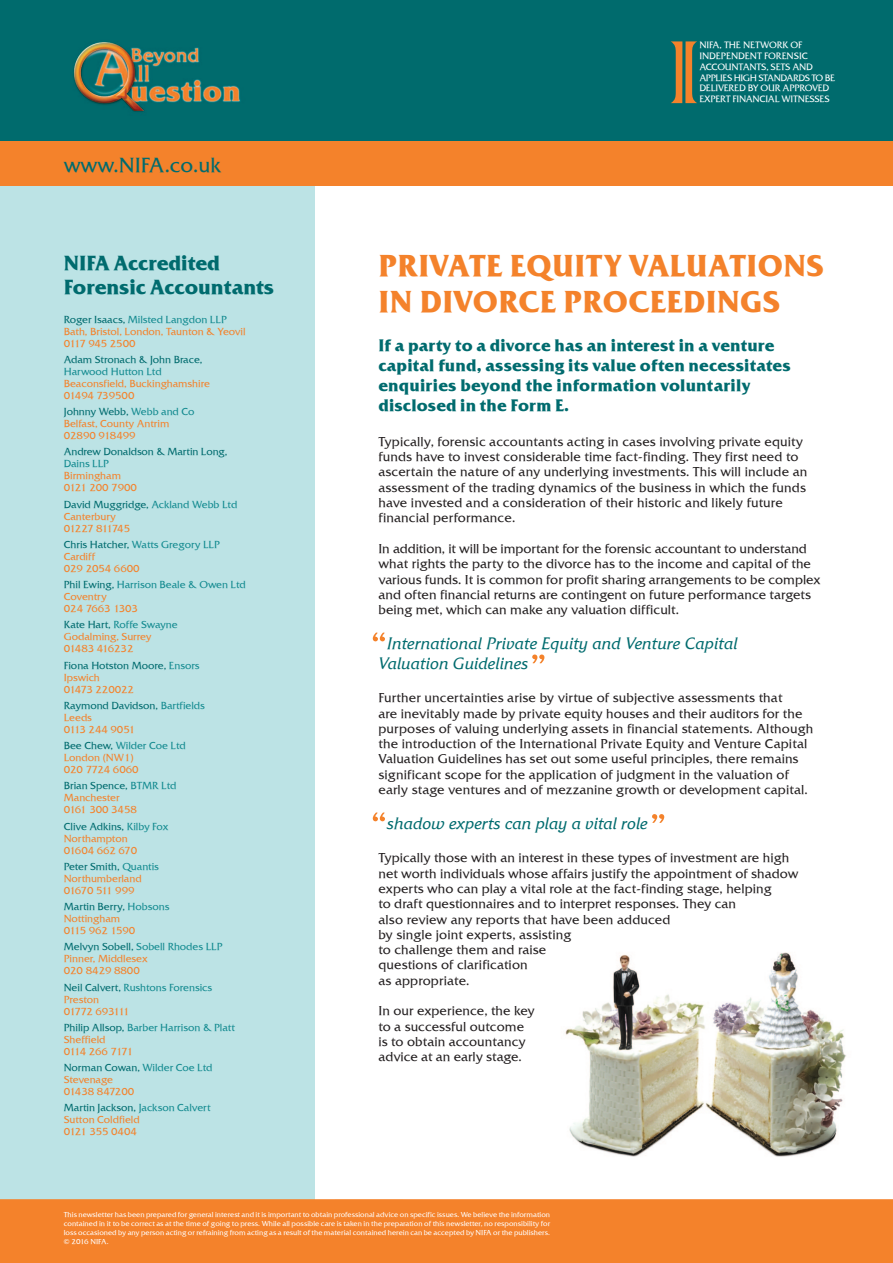
<style>
.page{position:relative;width:893px;height:1263px;background:#fff}
.page>*{position:absolute;margin:0;border:0;box-sizing:border-box;transform-origin:0 0}
.t1{font:30px/35.2px "Friz Quadrata OSTT Bold";letter-spacing:.015em;color:#f4822b}
.t2{font:20.25px/24px "Friz Quadrata OSTT Bold";color:#006b6e}
.t3{font:20.25px "Friz Quadrata TT";color:#006b6e}
.t4{font:16.5px/19.8px "Friz Quadrata OSTT Bold";letter-spacing:.01em;color:#006b6e}
.t5{font:16.5px/19.8px "Friz Quadrata OSTT Italic";letter-spacing:.015em;color:#006b6e}
.t6{font:12.75px/15.3px "Friz Quadrata TT";letter-spacing:.01em;color:#231f20}
.t7{font:10.2px/12px "Friz Quadrata TT";letter-spacing:-.005em;color:#f4822b}
.t8{font:10.2px/12px "Friz Quadrata TT";letter-spacing:-.005em;color:#006b6e}
.t9{font:10.2px/12px "Friz Quadrata TT";letter-spacing:-.005em;color:#148b90}
.t10{font:9.15px "Friz Quadrata TT";letter-spacing:-.025em;color:#fff}
.t11{font:9.15px "Friz Quadrata TT";letter-spacing:-.05em;color:#fff}
.t12{font:7.2px/9px "Friz Quadrata TT";letter-spacing:.005em;color:#fff;text-align:justify}
.t13{font:7.2px "Friz Quadrata TT";letter-spacing:-.03em;color:#fff}
.s1{color:#006b6e}
.s2{color:#148b90}
.s3{color:#f4822b}
</style>
<div class="page">
<img style="left:565px;top:952px;width:282px;height:205px">
<div style="left:0;top:181px;width:315px;height:1024px;background:#bce3e5"></div>
<div style="left:0;top:0;width:893px;height:142px;background:#006b6d"></div>
<div style="left:0;top:142px;width:893px;height:44px;background:#f4822b"></div>
<div style="left:0;top:1199px;width:893px;height:64px;background:#f4822b"></div>
<svg style="left:671px;top:41px;width:26px;height:62px;background:#837749"></svg>
<svg style="left:373px;top:632px;width:12px;height:9px"></svg>
<svg style="left:373px;top:812px;width:12px;height:9px"></svg>
<svg style="left:532px;top:654px;width:12px;height:9px"></svg>
<svg style="left:652px;top:814px;width:12px;height:9px"></svg>
<p class="t3" style="left:64px;top:152px;width:159px">www.NIFA.co.uk</p>
<p class="t2" style="left:64px;top:251px;width:212px">NIFA Accredited<br>Forensic Accountants</p>
<p class="t7" style="left:64px;top:313px;width:183px"><span class="s1">Roger Isaacs,</span> <span class="s2">Milsted Langdon LLP<br></span>Bath, Bristol, London, Taunton &amp; Yeovil<br>0117 945 2500</p>
<p class="t7" style="left:64px;top:353px;width:148px"><span class="s1">Adam Stronach &amp; John Brace,<br></span><span class="s2">Harwood Hutton Ltd<br></span>Beaconsfield, Buckinghamshire<br>01494 739500</p>
<p class="t7" style="left:64px;top:405px;width:132px"><span class="s1">Johnny Webb,</span> <span class="s2">Webb and Co<br></span>Belfast, County Antrim<br>02890 918499</p>
<p class="t8" style="left:64px;top:446px;width:165px">Andrew Donaldson &amp; Martin Long,<br><span class="s2">Dains LLP<br></span><span class="s3">Birmingham<br>0121 200 7900</span></p>
<p class="t7" style="left:64px;top:498px;width:175px"><span class="s1">David Muggridge,</span> <span class="s2">Ackland Webb Ltd<br></span>Canterbury<br>01227 811745</p>
<p class="t7" style="left:64px;top:538px;width:158px"><span class="s1">Chris Hatcher,</span> <span class="s2">Watts Gregory LLP<br></span>Cardiff<br>029 2054 6600</p>
<p class="t9" style="left:64px;top:578px;width:184px"><span class="s1">Phil Ewing,</span> Harrison Beale &amp; Owen Ltd<br><span class="s3">Coventry<br>024 7663 1303</span></p>
<p class="t7" style="left:64px;top:619px;width:115px"><span class="s1">Kate Hart,</span> <span class="s2">Roffe Swayne<br></span>Godalming, Surrey<br>01483 416232</p>
<p class="t8" style="left:64px;top:659px;width:137px">Fiona Hotston Moore, <span class="s2">Ensors<br></span><span class="s3">Ipswich<br>01473 220022</span></p>
<p class="t8" style="left:64px;top:699px;width:143px">Raymond Davidson, <span class="s2">Bartfields<br></span><span class="s3">Leeds<br>0113 244 9051</span></p>
<p class="t7" style="left:64px;top:739px;width:124px"><span class="s1">Bee Chew,</span> <span class="s2">Wilder Coe Ltd<br></span>London (NW1)<br>020 7724 6060</p>
<p class="t7" style="left:64px;top:780px;width:114px"><span class="s1">Brian Spence,</span> <span class="s2">BTMR Ltd<br></span>Manchester<br>0161 300 3458</p>
<p class="t7" style="left:64px;top:820px;width:106px"><span class="s1">Clive Adkins,</span> <span class="s2">Kilby Fox<br></span>Northampton<br>01604 662 670</p>
<p class="t7" style="left:64px;top:860px;width:97px"><span class="s1">Peter Smith,</span> <span class="s2">Quantis<br></span>Northumberland<br>01670 511 999</p>
<p class="t7" style="left:64px;top:900px;width:107px"><span class="s1">Martin Berry,</span> <span class="s2">Hobsons<br></span>Nottingham<br>0115 962 1590</p>
<p class="t7" style="left:64px;top:941px;width:160px"><span class="s1">Melvyn Sobell,</span> <span class="s2">Sobell Rhodes LLP<br></span>Pinner, Middlesex<br>020 8429 8800</p>
<p class="t7" style="left:64px;top:981px;width:150px"><span class="s1">Neil Calvert,</span> <span class="s2">Rushtons Forensics<br></span>Preston<br>01772 693111</p>
<p class="t9" style="left:64px;top:1021px;width:173px"><span class="s1">Philip Allsop,</span> Barber Harrison &amp; Platt<br><span class="s3">Sheffield<br>0114 266 7171</span></p>
<p class="t7" style="left:64px;top:1061px;width:150px"><span class="s1">Norman Cowan,</span> <span class="s2">Wilder Coe Ltd<br></span>Stevenage<br>01438 847200</p>
<p class="t7" style="left:64px;top:1102px;width:148px"><span class="s1">Martin Jackson,</span> <span class="s2">Jackson Calvert<br></span>Sutton Coldfield<br>0121 355 0404</p>
<p class="t10" style="left:699px;top:39px;width:105px">NIFA, THE NETWORK OF</p>
<p class="t10" style="left:699px;top:50px;width:110px">INDEPENDENT FORENSIC</p>
<p class="t10" style="left:699px;top:61px;width:115px">ACCOUNTANTS, SETS AND</p>
<p class="t11" style="left:699px;top:72px;width:137px">APPLIES HIGH STANDARDS TO BE</p>
<p class="t10" style="left:699px;top:83px;width:132px">DELIVERED BY OUR APPROVED</p>
<p class="t10" style="left:699px;top:93px;width:132px">EXPERT FINANCIAL WITNESSES</p>
<p class="t1" style="left:378px;top:248px;width:447px">PRIVATE EQUITY VALUATIONS<br>IN DIVORCE PROCEEDINGS</p>
<p class="t4" style="left:378px;top:335px;width:414px">If a party to a divorce has an interest in a venture capital fund, assessing its value often necessitates enquiries beyond the information voluntarily disclosed in the Form E.</p>
<p class="t6" style="left:378px;top:434px;width:430px">Typically, forensic accountants acting in cases involving private equity funds have to invest considerable time fact-finding. They first need to ascertain the nature of any underlying investments. This will include an assessment of the trading dynamics of the business in which the funds have invested and a consideration of their historic and likely future financial performance.</p>
<p class="t6" style="left:378px;top:541px;width:444px">In addition, it will be important for the forensic accountant to understand what rights the party to the divorce has to the income and capital of the various funds. It is common for profit sharing arrangements to be complex and often financial returns are contingent on future performance targets being met, which can make any valuation difficult.</p>
<p class="t5" style="left:378px;top:633px;width:360px;text-indent:9px">International Private Equity and Venture Capital<br>Valuation Guidelines</p>
<p class="t6" style="left:378px;top:690px;width:436px">Further uncertainties arise by virtue of subjective assessments that<br>are inevitably made by private equity houses and their auditors for the purposes of valuing underlying assets in financial statements. Although the introduction of the International Private Equity and Venture Capital Valuation Guidelines has set out some useful principles, there remains significant scope for the application of judgment in the valuation of early stage ventures and of mezzanine growth or development capital.</p>
<p class="t5" style="left:387px;top:813px;width:262px">shadow experts can play a vital role</p>
<p class="t6" style="left:378px;top:850px;width:421px">Typically those with an interest in these types of investment are high net worth individuals whose affairs justify the appointment of shadow experts who can play a vital role at the fact-finding stage, helping<br>to draft questionnaires and to interpret responses. They can<br>also review any reports that have been adduced<br>by single joint experts, assisting<br>to challenge them and raise<br>questions of clarification<br>as appropriate.</p>
<p class="t6" style="left:378px;top:1003px;width:158px">In our experience, the key to a successful outcome is to obtain accountancy advice at an early stage.</p>
<p class="t12" style="left:64px;top:1209px;width:488px">This newsletter has been prepared for general interest and it is important to obtain professional advice on specific issues. We believe the information contained in it to be correct as at the time of going to press. While all possible care is taken in the preparation of this newsletter, no responsibility for loss occasioned by any person acting or refraining from acting as a result of the material contained herein can be accepted by NIFA or the publishers.</p>
<p class="t13" style="left:64px;top:1237px;width:46px">© 2016 NIFA.</p>
</div>
